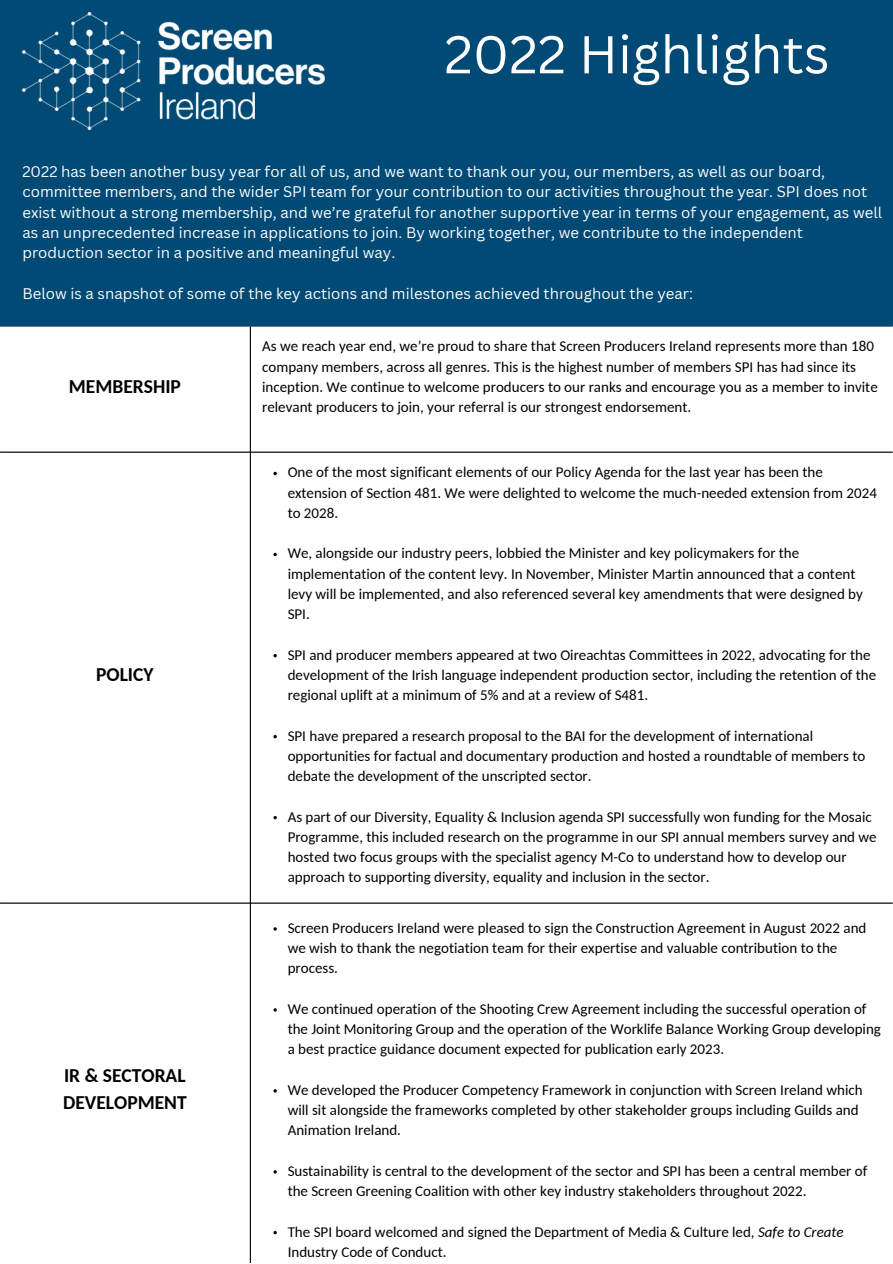
<style>
.page{position:relative;width:893px;height:1264px;background:#fff}
.page>*{position:absolute;margin:0;border:0;box-sizing:border-box;transform-origin:0 0}
.t1{font:51.9px "Canva Sans";color:#fff}
.t2{font:700 19.5px/27px "Carlito";color:#000}
.t3{font:15px/20.2px "Carlito";color:#000001}
.t4{font:15px/20.2px "Canva Sans";color:#fff}
.s1{font-style:italic}
</style>
<div class="page">
<svg style="left:0;top:326px;width:250px;height:936px"></svg>
<svg style="left:273px;top:472px;width:4px;height:3px"></svg>
<svg style="left:273px;top:553px;width:4px;height:3px"></svg>
<svg style="left:273px;top:654px;width:4px;height:3px"></svg>
<svg style="left:273px;top:735px;width:4px;height:3px"></svg>
<svg style="left:273px;top:816px;width:4px;height:3px"></svg>
<svg style="left:273px;top:1008px;width:4px;height:3px"></svg>
<svg style="left:273px;top:1089px;width:4px;height:3px"></svg>
<svg style="left:273px;top:1170px;width:4px;height:3px"></svg>
<svg style="left:273px;top:1231px;width:4px;height:3px"></svg>
<hr style="left:250px;top:326px;width:1px;height:936px;background:#000">
<hr style="left:0;top:325px;width:251px;height:1px;background:#000">
<hr style="left:0;top:451px;width:251px;height:1px;background:#000">
<hr style="left:0;top:902px;width:251px;height:1px;background:#000">
<hr style="left:0;top:1263px;width:251px;height:1px;background:#000">
<hr style="left:251px;top:325px;width:641px;height:1px;background:#000001">
<hr style="left:251px;top:451px;width:641px;height:1px;background:#000001">
<hr style="left:251px;top:902px;width:641px;height:1px;background:#000001">
<hr style="left:251px;top:1263px;width:641px;height:1px;background:#000001">
<div style="left:0;top:0;width:892px;height:325px;background:#014a75"></div>
<img style="left:22px;top:13px;width:303px;height:116px">
<h1 class="t1" style="left:444px;top:18px;width:387px">2022 Highlights</h1>
<p class="t4" style="left:22px;top:161px;width:861px">2022 has been another busy year for all of us, and we want to thank our you, our members, as well as our board, committee members, and the wider SPI team for your contribution to our activities throughout the year. SPI does not exist without a strong membership, and we’re grateful for another supportive year in terms of your engagement, as well as an unprecedented increase in applications to join. By working together, we contribute to the independent production sector in a positive and meaningful way.</p>
<p class="t4" style="left:22px;top:283px;width:672px">Below is a snapshot of some of the key actions and milestones achieved throughout the year:</p>
<h2 class="t2" style="left:69px;top:374px;width:113px">MEMBERSHIP</h2>
<h2 class="t2" style="left:96px;top:662px;width:59px">POLICY</h2>
<h2 class="t2" style="left:63px;top:1064px;width:125px">IR &amp; SECTORAL<br>DEVELOPMENT</h2>
<p class="t3" style="left:262px;top:337px;width:617px">As we reach year end, we’re proud to share that Screen Producers Ireland represents more than 180 company members, across all genres. This is the highest number of members SPI has had since its inception. We continue to welcome producers to our ranks and encourage you as a member to invite relevant producers to join, your referral is our strongest endorsement.</p>
<p class="t3" style="left:288px;top:463px;width:590px">One of the most significant elements of our Policy Agenda for the last year has been the extension of Section 481. We were delighted to welcome the much-needed extension from 2024 to 2028.</p>
<p class="t3" style="left:288px;top:544px;width:576px">We, alongside our industry peers, lobbied the Minister and key policymakers for the implementation of the content levy. In November, Minister Martin announced that a content levy will be implemented, and also referenced several key amendments that were designed by SPI.</p>
<p class="t3" style="left:288px;top:645px;width:590px">SPI and producer members appeared at two Oireachtas Committees in 2022, advocating for the development of the Irish language independent production sector, including the retention of the regional uplift at a minimum of 5% and at a review of S481.</p>
<p class="t3" style="left:288px;top:726px;width:579px">SPI have prepared a research proposal to the BAI for the development of international opportunities for factual and documentary production and hosted a roundtable of members to debate the development of the unscripted sector.</p>
<p class="t3" style="left:288px;top:807px;width:590px">As part of our Diversity, Equality &amp; Inclusion agenda SPI successfully won funding for the Mosaic Programme, this included research on the programme in our SPI annual members survey and we hosted two focus groups with the specialist agency M-Co to understand how to develop our approach to supporting diversity, equality and inclusion in the sector.</p>
<p class="t3" style="left:288px;top:919px;width:580px">Screen Producers Ireland were pleased to sign the Construction Agreement in August 2022 and we wish to thank the negotiation team for their expertise and valuable contribution to the process.</p>
<p class="t3" style="left:288px;top:1000px;width:594px">We continued operation of the Shooting Crew Agreement including the successful operation of the Joint Monitoring Group and the operation of the Worklife Balance Working Group developing a best practice guidance document expected for publication early 2023.</p>
<p class="t3" style="left:288px;top:1080px;width:576px">We developed the Producer Competency Framework in conjunction with Screen Ireland which will sit alongside the frameworks completed by other stakeholder groups including Guilds and<br>Animation Ireland.</p>
<p class="t3" style="left:288px;top:1161px;width:581px">Sustainability is central to the development of the sector and SPI has been a central member of the Screen Greening Coalition with other key industry stakeholders throughout 2022.</p>
<p class="t3" style="left:288px;top:1222px;width:557px">The SPI board welcomed and signed the Department of Media &amp; Culture led, <span class="s1">Safe to Create<br></span>Industry Code of Conduct.</p>
</div>
